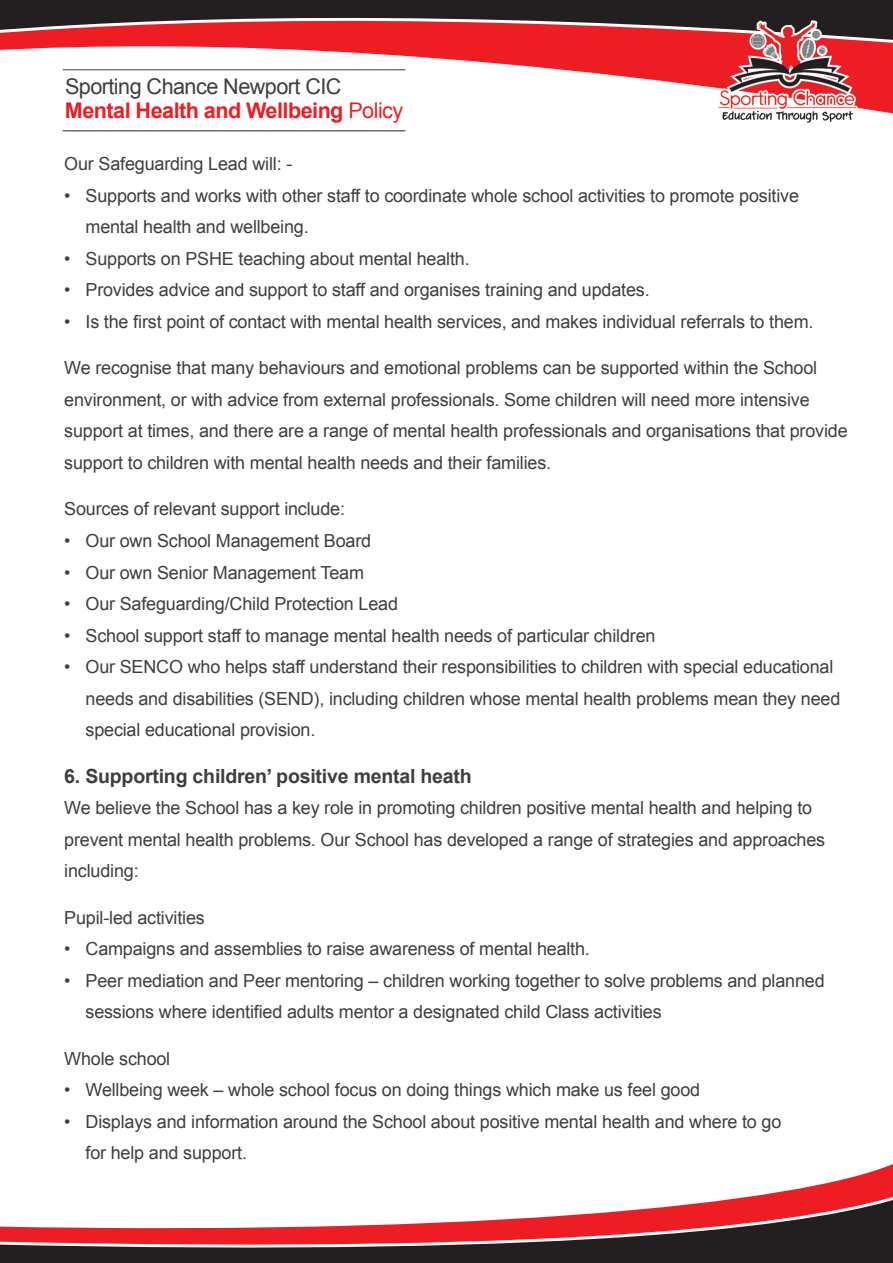
<style>
.page{position:relative;width:893px;height:1263px;background:#fff}
.page>*{position:absolute;margin:0;border:0;box-sizing:border-box;transform-origin:0 0}
.t1{font:700 21.6px "Arial";letter-spacing:-.025em;color:#ee1d23}
.t2{font:21.6px "Arial";letter-spacing:-.025em;color:#3e3e3f}
.t3{font:700 19.5px "Arial";letter-spacing:-.01em;color:#3e3e3f}
.t4{font:18px/31.5px "Arial";letter-spacing:-.01em;color:#3e3e3f}
.s1{font-weight:400}
</style>
<div class="page">
<div style="left:0;top:1257px;width:893px;height:6px;background:#231f20"></div>
<svg style="left:0;top:1164px;width:893px;height:93px"></svg>
<div style="left:0;top:0;width:893px;height:13px;background:#231f20"></div>
<svg style="left:0;top:13px;width:893px;height:101px"></svg>
<img style="left:715px;top:18px;width:145px;height:105px">
<hr style="left:63px;top:69px;width:342px;height:1px;background:#3e3e3f">
<hr style="left:63px;top:130px;width:342px;height:1px;background:#231f20">
<p class="t2" style="left:65px;top:72px;width:278px">Sporting Chance Newport CIC</p>
<p class="t1" style="left:65px;top:96px;width:340px">Mental Health and Wellbeing <span class="s1">Policy</span></p>
<p class="t4" style="left:64px;top:149px;width:230px">Our Safeguarding Lead will: -</p>
<p class="t4" style="left:64px;top:180px;width:736px">• Supports and works with other staff to coordinate whole school activities to promote positive</p>
<p class="t4" style="left:86px;top:212px;width:225px">mental health and wellbeing.</p>
<p class="t4" style="left:64px;top:243px;width:407px">• Supports on PSHE teaching about mental health.</p>
<p class="t4" style="left:64px;top:275px;width:587px">• Provides advice and support to staff and organises training and updates.</p>
<p class="t4" style="left:64px;top:306px;width:751px">• Is the first point of contact with mental health services, and makes individual referrals to them.</p>
<p class="t4" style="left:64px;top:353px;width:785px">We recognise that many behaviours and emotional problems can be supported within the School environment, or with advice from external professionals. Some children will need more intensive support at times, and there are a range of mental health professionals and organisations that provide support to children with mental health needs and their families.</p>
<p class="t4" style="left:64px;top:494px;width:282px">Sources of relevant support include:</p>
<p class="t4" style="left:64px;top:525px;width:308px">• Our own School Management Board</p>
<p class="t4" style="left:64px;top:557px;width:301px">• Our own Senior Management Team</p>
<p class="t4" style="left:64px;top:588px;width:335px">• Our Safeguarding/Child Protection Lead</p>
<p class="t4" style="left:64px;top:620px;width:593px">• School support staff to manage mental health needs of particular children</p>
<p class="t4" style="left:86px;top:651px;width:756px;text-indent:-21px">• Our SENCO who helps staff understand their responsibilities to children with special educational needs and disabilities (SEND), including children whose mental health problems mean they need special educational provision.</p>
<p class="t3" style="left:64px;top:763px;width:409px">6. Supporting children’ positive mental heath</p>
<p class="t4" style="left:64px;top:792px;width:762px">We believe the School has a key role in promoting children positive mental health and helping to prevent mental health problems. Our School has developed a range of strategies and approaches including:</p>
<p class="t4" style="left:64px;top:902px;width:142px">Pupil-led activities</p>
<p class="t4" style="left:64px;top:933px;width:527px">• Campaigns and assemblies to raise awareness of mental health.</p>
<p class="t4" style="left:64px;top:965px;width:762px">• Peer mediation and Peer mentoring – children working together to solve problems and planned</p>
<p class="t4" style="left:86px;top:996px;width:578px">sessions where identified adults mentor a designated child Class activities</p>
<p class="t4" style="left:64px;top:1043px;width:108px">Whole school</p>
<p class="t4" style="left:64px;top:1074px;width:637px">• Wellbeing week – whole school focus on doing things which make us feel good</p>
<p class="t4" style="left:64px;top:1106px;width:719px">• Displays and information around the School about positive mental health and where to go</p>
<p class="t4" style="left:86px;top:1137px;width:163px">for help and support.</p>
</div>
